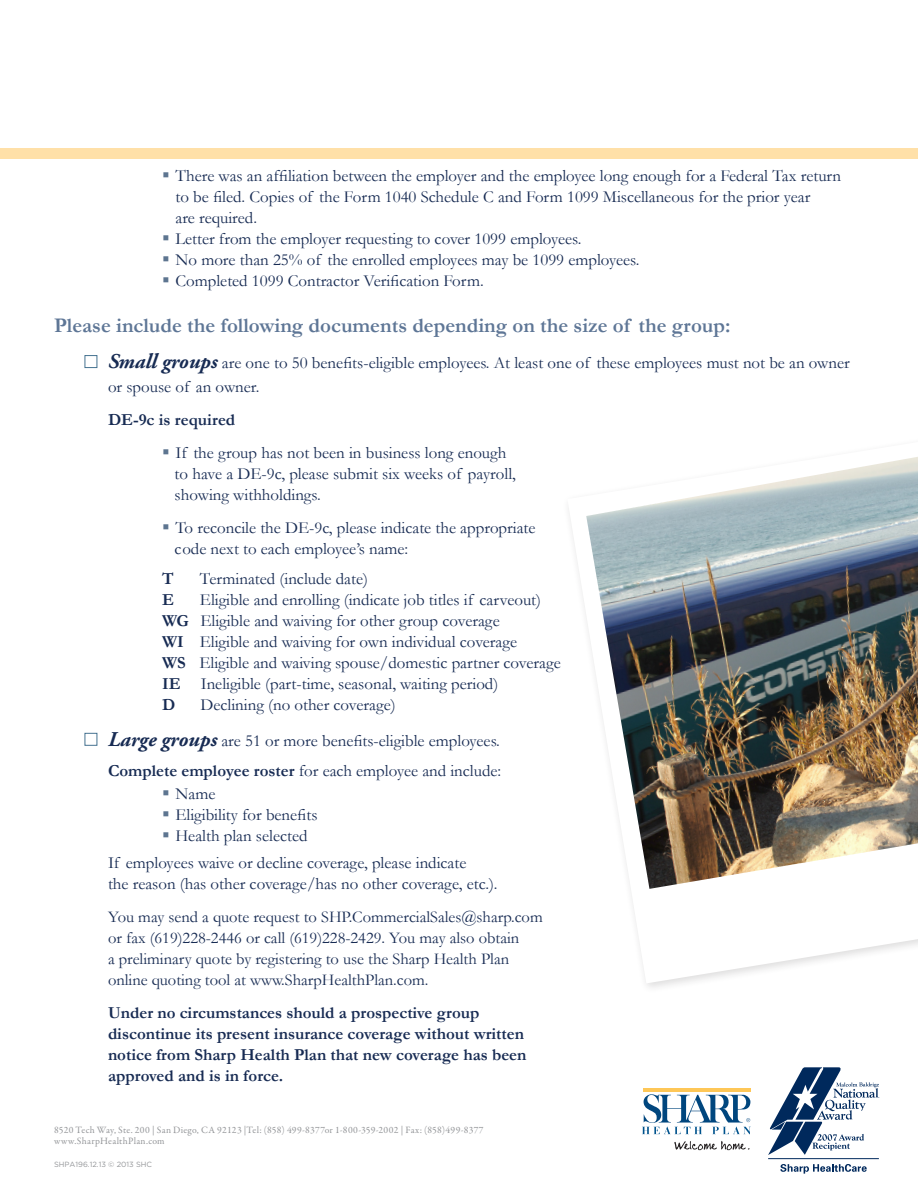
<style>
.page{position:relative;width:918px;height:1188px;background:#fff}
.page>*{position:absolute;margin:0;border:0;box-sizing:border-box;transform-origin:0 0}
.Top_Blue_Header{font:700 21px "Garamond";color:#5e7696}
.t1{font:16.8px/21px "Garamond";color:#172b53}
.t2{font:700 16.8px/21px "Garamond";color:#172b53}
.t3{font:16.5px/21px "Garamond";color:#172b53}
.t4{font:9.75px "Garamond Premr Pro";letter-spacing:.025em;color:#939598}
.t5{font:7.5px "Gotham";color:#939598}
.s1{font-family:"Adobe Garamond Pro";font-weight:700;font-style:italic;font-size:21px}
.s2{font-weight:700}
</style>
<div class="page">
<div style="left:0;top:148px;width:918px;height:11px;background:#ffe0a8"></div>
<svg style="left:768px;top:1067px;width:111px;height:88px"></svg>
<svg style="left:780px;top:1164px;width:87px;height:10px"></svg>
<hr style="left:768px;top:1158px;width:111px;height:1px;background:#00295c">
<svg style="left:674px;top:1141px;width:76px;height:9px"></svg>
<hr style="left:643px;top:1088px;width:107px;height:4px;background:#fec757">
<svg style="left:642px;top:1094px;width:109px;height:40px"></svg>
<svg style="left:568px;top:508px;width:350px;height:475px"></svg>
<img style="left:586px;top:457px;width:332px;height:432px">
<div style="left:85px;top:355px;width:12px;height:13px;border:1px solid #467391"></div>
<div style="left:85px;top:733px;width:12px;height:13px;border:1px solid #467391"></div>
<p class="t1" style="left:176px;top:164px;width:667px">There was an affiliation between the employer and the employee long enough for a Federal Tax return to be filed. Copies of the Form 1040 Schedule C and Form 1099 Miscellaneous for the prior year<br>are required.</p>
<p class="t1" style="left:176px;top:227px;width:407px">Letter from the employer requesting to cover 1099 employees.</p>
<p class="t1" style="left:176px;top:248px;width:465px">No more than 25% of the enrolled employees may be 1099 employees.</p>
<p class="t1" style="left:176px;top:269px;width:310px">Completed 1099 Contractor Verification Form.</p>
<p class="Top_Blue_Header" style="left:54px;top:313px;width:678px">Please include the following documents depending on the size of the group:</p>
<p class="t1" style="left:108px;top:350px;width:743px;line-height:24px"><span class="s1">Small groups</span> are one to 50 benefits-eligible employees. At least one of these employees must not be an owner or spouse of an owner.</p>
<p class="t2" style="left:108px;top:409px;width:129px">DE-9c is required</p>
<p class="t1" style="left:175px;top:442px;width:343px">If the group has not been in business long enough to have a DE-9c, please submit six weeks of payroll, showing withholdings.</p>
<p class="t1" style="left:175px;top:517px;width:362px">To reconcile the DE-9c, please indicate the appropriate code next to each employee’s name:</p>
<p class="t2" style="left:162px;top:568px;width:13px">T</p>
<p class="t1" style="left:200px;top:568px;width:170px">Terminated (include date)</p>
<p class="t2" style="left:162px;top:589px;width:13px">E</p>
<p class="t1" style="left:200px;top:589px;width:343px">Eligible and enrolling (indicate job titles if carveout)</p>
<p class="t1" style="left:162px;top:610px;width:339px"><span class="s2">WG</span> Eligible and waiving for other group coverage</p>
<p class="t1" style="left:162px;top:631px;width:357px"><span class="s2">WI</span> Eligible and waiving for own individual coverage</p>
<p class="t1" style="left:162px;top:652px;width:400px"><span class="s2">WS</span> Eligible and waiving spouse/domestic partner coverage</p>
<p class="t1" style="left:162px;top:673px;width:338px"><span class="s2">IE</span> Ineligible (part-time, seasonal, waiting period)</p>
<p class="t2" style="left:162px;top:694px;width:15px">D</p>
<p class="t1" style="left:200px;top:694px;width:197px">Declining (no other coverage)</p>
<p class="t1" style="left:108px;top:730px;width:393px"><span class="s1">Large groups</span> are 51 or more benefits-eligible employees.</p>
<p class="t1" style="left:108px;top:760px;width:395px"><span class="s2">Complete employee roster</span> for each employee and include:</p>
<p class="t1" style="left:176px;top:782px;width:41px">Name</p>
<p class="t1" style="left:176px;top:803px;width:144px">Eligibility for benefits</p>
<p class="t1" style="left:176px;top:824px;width:134px">Health plan selected</p>
<p class="t1" style="left:108px;top:851px;width:360px">If employees waive or decline coverage, please indicate</p>
<p class="t1" style="left:108px;top:872px;width:391px">the reason (has other coverage/has no other coverage, etc.).</p>
<p class="t3" style="left:108px;top:905px;width:436px">You may send a quote request to SHP.CommercialSales@sharp.com</p>
<p class="t3" style="left:108px;top:926px;width:413px">or fax (619)228-2446 or call (619)228-2429. You may also obtain a preliminary quote by registering to use the Sharp Health Plan online quoting tool at www.SharpHealthPlan.com.</p>
<p class="t2" style="left:108px;top:1002px;width:420px">Under no circumstances should a prospective group discontinue its present insurance coverage without written notice from Sharp Health Plan that new coverage has been approved and is in force.</p>
<p class="t4" style="left:54px;top:1124px;width:431px">8520 Tech Way, Ste. 200 | San Diego, CA 92123 |Tel: (858) 499-8377or 1-800-359-2002 | Fax: (858)499-8377</p>
<p class="t4" style="left:54px;top:1135px;width:112px">www.SharpHealthPlan.com</p>
<p class="t5" style="left:54px;top:1160px;width:100px">SHPA196.12.13 © 2013 SHC</p>
</div>
